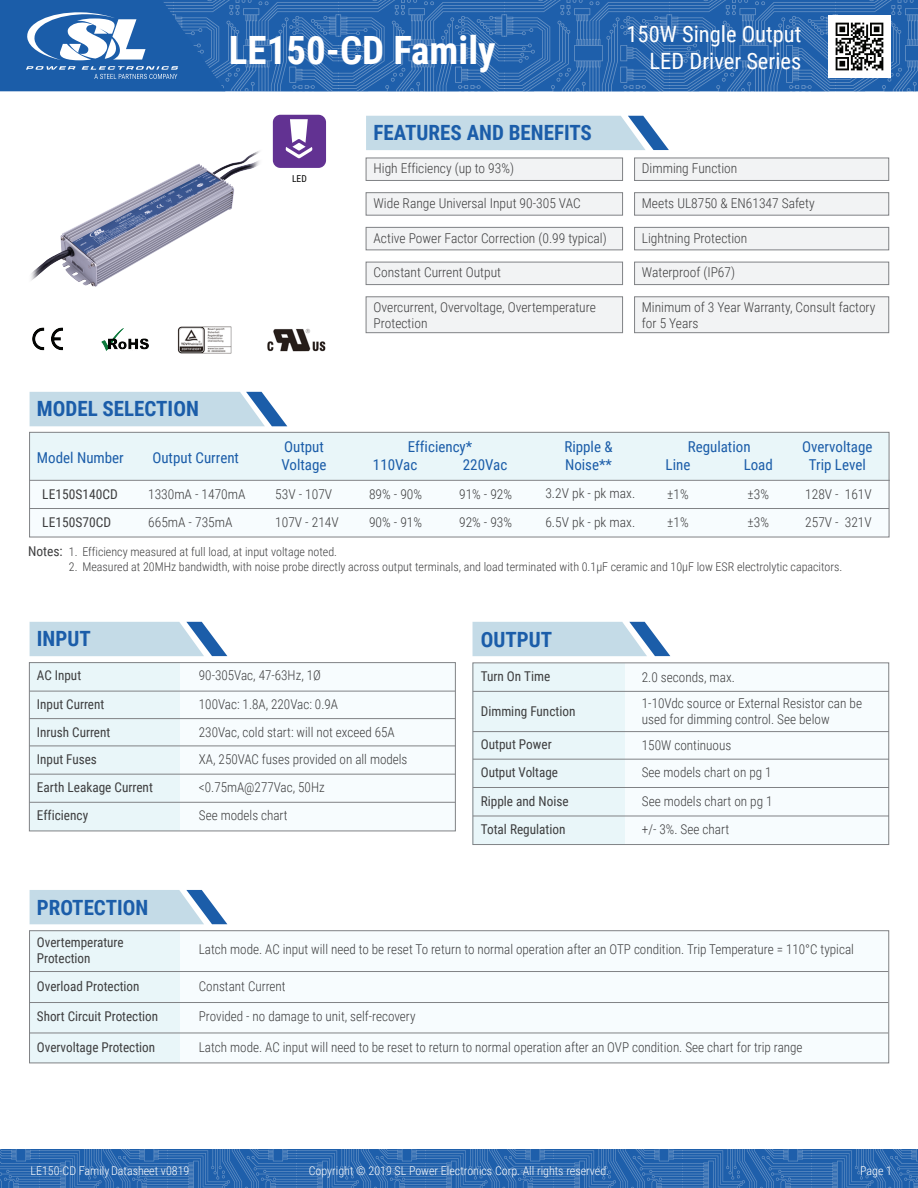
<style>
.page{position:relative;width:918px;height:1188px;background:#fff}
.page>*{position:absolute;margin:0;border:0;box-sizing:border-box;transform-origin:0 0}
.t1{font:700 39px "Roboto Condensed";color:#fff}
.t2{font:22.5px "Roboto Condensed";color:#fff}
.t3{font:700 21px "Roboto Condensed";color:#1b5da9}
.t4{font:15px/18px "Roboto Condensed";color:#1b5da9}
.t5{font:300 13.5px/16.2px "Roboto Condensed";color:#3e3e3f}
.t6{font:13.5px/16.2px "Roboto Condensed";color:#3e3e3f}
.t7{font:300 12px "Roboto Condensed";color:#3e3e3f}
.t8{font:300 12px "Roboto Condensed";color:#fff}
.t9{font:9.6px "Roboto Condensed";color:#050504}
.s1{font-weight:400;font-size:13.5px}
</style>
<div class="page">
<img style="left:267px;top:328px;width:59px;height:24px">
<img style="left:178px;top:326px;width:54px;height:28px">
<svg style="left:366px;top:116px;width:303px;height:34px"></svg>
<div style="left:366px;top:158px;width:257px;height:23px;background:#f2f3f4;border:1px solid #808285"></div>
<div style="left:366px;top:192px;width:257px;height:24px;background:#f2f3f4;border:1px solid #808285"></div>
<div style="left:366px;top:227px;width:257px;height:23px;background:#f2f3f4;border:1px solid #808285"></div>
<div style="left:366px;top:262px;width:257px;height:23px;background:#f2f3f4;border:1px solid #808285"></div>
<div style="left:634px;top:158px;width:255px;height:23px;background:#f2f3f4;border:1px solid #808285"></div>
<div style="left:634px;top:192px;width:255px;height:24px;background:#f2f3f4;border:1px solid #808285"></div>
<div style="left:634px;top:262px;width:255px;height:23px;background:#f2f3f4;border:1px solid #808285"></div>
<div style="left:634px;top:227px;width:255px;height:23px;background:#f2f3f4;border:1px solid #808285"></div>
<div style="left:634px;top:296px;width:255px;height:37px;background:#f2f3f4;border:1px solid #808285"></div>
<div style="left:366px;top:296px;width:257px;height:37px;background:#f2f3f4;border:1px solid #808285"></div>
<svg style="left:30px;top:392px;width:257px;height:34px"></svg>
<div style="left:30px;top:432px;width:859px;height:48px;background:#e9f6f9"></div>
<div style="left:30px;top:480px;width:859px;height:57px;background:#f7fcfe"></div>
<div style="left:29px;top:432px;width:860px;height:105px;border:1px solid #808285"></div>
<hr style="left:30px;top:480px;width:860px;height:1px;background:#808285">
<hr style="left:30px;top:508px;width:859px;height:1px;background:#808285">
<svg style="left:30px;top:622px;width:197px;height:34px"></svg>
<svg style="left:30px;top:890px;width:197px;height:34px"></svg>
<div style="left:29px;top:663px;width:152px;height:168px;background:#e9f6f9"></div>
<div style="left:181px;top:663px;width:274px;height:168px;background:#f7fcfe"></div>
<hr style="left:29px;top:691px;width:426px;height:1px;background:#808285">
<hr style="left:29px;top:718px;width:426px;height:1px;background:#808285">
<hr style="left:29px;top:802px;width:426px;height:1px;background:#808285">
<div style="left:29px;top:662px;width:427px;height:169px;border:1px solid #808285"></div>
<hr style="left:29px;top:746px;width:426px;height:1px;background:#808285">
<hr style="left:29px;top:774px;width:426px;height:1px;background:#808285">
<svg style="left:473px;top:622px;width:197px;height:34px"></svg>
<div style="left:473px;top:663px;width:152px;height:181px;background:#e9f6f9"></div>
<div style="left:625px;top:663px;width:264px;height:181px;background:#f7fcfe"></div>
<div style="left:473px;top:662px;width:416px;height:183px;border:1px solid #808285"></div>
<hr style="left:473px;top:731px;width:416px;height:1px;background:#808285">
<hr style="left:473px;top:691px;width:416px;height:1px;background:#808285">
<hr style="left:473px;top:787px;width:416px;height:1px;background:#808285">
<hr style="left:473px;top:816px;width:416px;height:1px;background:#808285">
<hr style="left:473px;top:759px;width:416px;height:1px;background:#808285">
<div style="left:180px;top:931px;width:709px;height:132px;background:#f7fcfe"></div>
<div style="left:30px;top:931px;width:150px;height:132px;background:#e9f6f9"></div>
<hr style="left:29px;top:971px;width:859px;height:1px;background:#808285">
<hr style="left:29px;top:1002px;width:859px;height:1px;background:#808285">
<hr style="left:29px;top:1033px;width:859px;height:1px;background:#808285">
<div style="left:29px;top:930px;width:860px;height:133px;border:1px solid #808285"></div>
<img style="left:31px;top:151px;width:229px;height:136px">
<img style="left:32px;top:327px;width:31px;height:24px">
<img style="left:101px;top:329px;width:47px;height:22px">
<img style="left:0;top:0;width:918px;height:92px">
<img style="left:828px;top:15px;width:63px;height:63px">
<svg style="left:0;top:0;width:225px;height:91px"></svg>
<img style="left:0;top:1150px;width:918px;height:38px">
<svg style="left:273px;top:115px;width:53px;height:53px"></svg>
<h1 class="t1" style="left:229px;top:23px;width:268px">LE150-CD Family</h1>
<p class="t9" style="left:292px;top:172px;width:16px">LED</p>
<h3 class="t3" style="left:374px;top:118px;width:220px">FEATURES AND BENEFITS</h3>
<p class="t5" style="left:374px;top:160px;width:142px">High Efficiency (up to 93%)</p>
<p class="t5" style="left:374px;top:194px;width:209px">Wide Range Universal Input 90-305 VAC</p>
<p class="t5" style="left:374px;top:229px;width:235px">Active Power Factor Correction (0.99 typical)</p>
<p class="t5" style="left:374px;top:264px;width:129px">Constant Current Output</p>
<p class="t5" style="left:374px;top:299px;width:224px">Overcurrent, Overvoltage, Overtemperature<br>Protection</p>
<h2 class="t2" style="left:626px;top:18px;width:176px">150W Single Output</h2>
<h2 class="t2" style="left:650px;top:45px;width:153px">LED Driver Series</h2>
<p class="t5" style="left:642px;top:160px;width:97px">Dimming Function</p>
<p class="t5" style="left:642px;top:194px;width:174px">Meets UL8750 &amp; EN61347 Safety</p>
<p class="t5" style="left:642px;top:229px;width:107px">Lightning Protection</p>
<p class="t5" style="left:642px;top:264px;width:95px">Waterproof (IP67)</p>
<p class="t5" style="left:642px;top:299px;width:235px">Minimum of 3 Year Warranty, Consult factory for 5 Years</p>
<h3 class="t3" style="left:37px;top:394px;width:163px">MODEL SELECTION</h3>
<p class="t4" style="left:37px;top:448px;width:88px">Model Number</p>
<p class="t4" style="left:152px;top:448px;width:88px">Output Current</p>
<p class="t4" style="left:281px;top:437px;width:47px">Output<br>Voltage</p>
<p class="t4" style="left:408px;top:437px;width:66px">Efficiency*</p>
<p class="t4" style="left:373px;top:455px;width:46px">110Vac</p>
<p class="t4" style="left:463px;top:455px;width:46px">220Vac</p>
<p class="t4" style="left:564px;top:437px;width:50px">Ripple &amp;<br>Noise**</p>
<p class="t4" style="left:666px;top:437px;width:87px;text-indent:22px">Regulation<br>Line</p>
<p class="t4" style="left:744px;top:455px;width:31px">Load</p>
<p class="t4" style="left:802px;top:437px;width:72px;text-align:center">Overvoltage<br>Trip Level</p>
<p class="t6" style="left:42px;top:485px;width:77px">LE150S140CD</p>
<p class="t6" style="left:42px;top:513px;width:70px">LE150S70CD</p>
<p class="t5" style="left:148px;top:485px;width:99px">1330mA - 1470mA</p>
<p class="t5" style="left:148px;top:513px;width:86px">665mA - 735mA</p>
<p class="t5" style="left:275px;top:485px;width:58px">53V - 107V</p>
<p class="t5" style="left:275px;top:513px;width:65px">107V - 214V</p>
<p class="t5" style="left:369px;top:485px;width:55px">89% - 90%</p>
<p class="t5" style="left:369px;top:513px;width:55px">90% - 91%</p>
<p class="t5" style="left:459px;top:479px;width:55px;line-height:28.2px">91% - 92%<br>92% - 93%</p>
<p class="t5" style="left:545px;top:485px;width:91px">3.2V pk - pk max.</p>
<p class="t5" style="left:545px;top:513px;width:91px">6.5V pk - pk max.</p>
<p class="t5" style="left:667px;top:485px;width:23px">±1%</p>
<p class="t5" style="left:667px;top:513px;width:23px">±1%</p>
<p class="t5" style="left:748px;top:485px;width:23px">±3%</p>
<p class="t5" style="left:748px;top:513px;width:23px">±3%</p>
<p class="t5" style="left:805px;top:485px;width:68px">128V - 161V</p>
<p class="t5" style="left:805px;top:513px;width:68px">257V - 321V</p>
<p class="t7" style="left:28px;top:543px;width:311px"><span class="s1">Notes:</span> 1. Efficiency measured at full load, at input voltage noted.</p>
<p class="t7" style="left:69px;top:558px;width:775px">2. Measured at 20MHz bandwidth, with noise probe directly across output terminals, and load terminated with 0.1μF ceramic and 10μF low ESR electrolytic capacitors.</p>
<h3 class="t3" style="left:37px;top:624px;width:55px">INPUT</h3>
<p class="t6" style="left:37px;top:667px;width:46px">AC Input</p>
<p class="t5" style="left:199px;top:667px;width:124px">90-305Vac, 47-63Hz, 1Ø</p>
<p class="t6" style="left:37px;top:695px;width:69px">Input Current</p>
<p class="t5" style="left:199px;top:695px;width:141px">100Vac: 1.8A, 220Vac: 0.9A</p>
<p class="t6" style="left:37px;top:723px;width:75px">Inrush Current</p>
<p class="t5" style="left:199px;top:723px;width:197px">230Vac, cold start: will not exceed 65A</p>
<p class="t6" style="left:37px;top:750px;width:62px">Input Fuses</p>
<p class="t5" style="left:199px;top:750px;width:210px">XA, 250VAC fuses provided on all models</p>
<p class="t6" style="left:37px;top:779px;width:118px">Earth Leakage Current</p>
<p class="t5" style="left:199px;top:779px;width:127px">&lt;0.75mA@277Vac, 50Hz</p>
<p class="t6" style="left:37px;top:807px;width:53px">Efficiency</p>
<p class="t5" style="left:199px;top:807px;width:90px">See models chart</p>
<h3 class="t3" style="left:37px;top:892px;width:113px">PROTECTION</h3>
<h3 class="t3" style="left:481px;top:624px;width:73px">OUTPUT</h3>
<p class="t6" style="left:481px;top:668px;width:71px">Turn On Time</p>
<p class="t5" style="left:642px;top:669px;width:95px">2.0 seconds, max.</p>
<p class="t6" style="left:481px;top:703px;width:96px">Dimming Function</p>
<p class="t5" style="left:642px;top:695px;width:222px">1-10Vdc source or External Resistor can be used for dimming control. See below</p>
<p class="t6" style="left:481px;top:736px;width:72px">Output Power</p>
<p class="t5" style="left:642px;top:737px;width:91px">150W continuous</p>
<p class="t6" style="left:481px;top:764px;width:79px">Output Voltage</p>
<p class="t5" style="left:642px;top:764px;width:131px">See models chart on pg 1</p>
<p class="t6" style="left:481px;top:793px;width:89px">Ripple and Noise</p>
<p class="t5" style="left:642px;top:793px;width:132px">See models chart on pg 1</p>
<p class="t6" style="left:481px;top:821px;width:86px">Total Regulation</p>
<p class="t5" style="left:642px;top:821px;width:89px">+/- 3%. See chart</p>
<p class="t6" style="left:37px;top:933px;width:88px">Overtemperature<br>Protection</p>
<p class="t5" style="left:199px;top:940px;width:657px">Latch mode. AC input will need to be reset To return to normal operation after an OTP condition. Trip Temperature = 110°C typical</p>
<p class="t6" style="left:37px;top:978px;width:104px">Overload Protection</p>
<p class="t5" style="left:199px;top:978px;width:88px">Constant Current</p>
<p class="t6" style="left:37px;top:1008px;width:123px">Short Circuit Protection</p>
<p class="t5" style="left:199px;top:1008px;width:218px">Provided - no damage to unit, self-recovery</p>
<p class="t6" style="left:37px;top:1039px;width:120px">Overvoltage Protection</p>
<p class="t5" style="left:199px;top:1039px;width:605px">Latch mode. AC input will need to be reset to return to normal operation after an OVP condition. See chart for trip range</p>
<p class="t8" style="left:31px;top:1163px;width:160px">LE150-CD FamilyDatasheet v0819</p>
<p class="t8" style="left:309px;top:1163px;width:302px">Copyright © 2019 SL Power Electronics Corp. All rights reserved.</p>
<p class="t8" style="left:860px;top:1163px;width:33px">Page 1</p>
</div>
